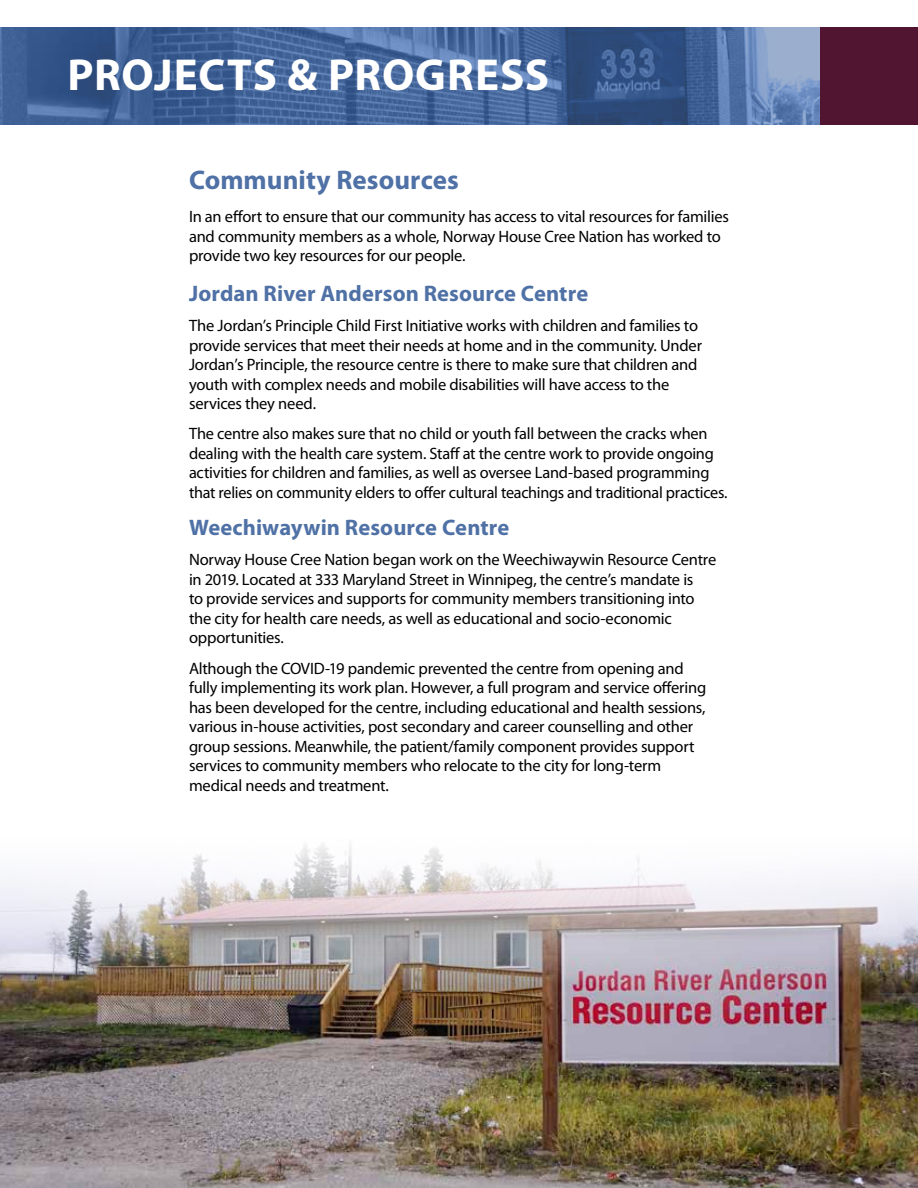
<style>
.page{position:relative;width:918px;height:1188px;background:#fff}
.page>*{position:absolute;margin:0;border:0;box-sizing:border-box;transform-origin:0 0}
.t1{font:700 45px "Myriad Pro";letter-spacing:.02em;color:#fff}
.t2{font:700 27px "Myriad Pro";color:#4f71a6}
.t3{font:700 22.5px "Myriad Pro";letter-spacing:.005em;color:#4f71a6}
.t4{font:16.5px/19.5px "Myriad Pro";letter-spacing:-.015em;color:#000}
</style>
<div class="page">
<img style="left:0;top:843px;width:918px;height:345px">
<img style="left:0;top:27px;width:820px;height:97px">
<div style="left:820px;top:27px;width:98px;height:98px;background:#511431"></div>
<h1 class="t1" style="left:68px;top:45px;width:483px">PROJECTS &amp; PROGRESS</h1>
<h2 class="t2" style="left:189px;top:162px;width:271px">Community Resources</h2>
<p class="t4" style="left:189px;top:206px;width:541px">In an effort to ensure that our community has access to vital resources for families and community members as a whole, Norway House Cree Nation has worked to provide two key resources for our people.</p>
<h3 class="t3" style="left:189px;top:278px;width:401px">Jordan River Anderson Resource Centre</h3>
<p class="t4" style="left:189px;top:316px;width:515px">The Jordan’s Principle Child First Initiative works with children and families to provide services that meet their needs at home and in the community. Under Jordan’s Principle, the resource centre is there to make sure that children and youth with complex needs and mobile disabilities will have access to the services they need.</p>
<p class="t4" style="left:189px;top:424px;width:540px">The centre also makes sure that no child or youth fall between the cracks when dealing with the health care system. Staff at the centre work to provide ongoing activities for children and families, as well as oversee Land-based programming that relies on community elders to offer cultural teachings and traditional practices.</p>
<h3 class="t3" style="left:189px;top:513px;width:322px">Weechiwaywin Resource Centre</h3>
<p class="t4" style="left:189px;top:550px;width:529px">Norway House Cree Nation began work on the Weechiwaywin Resource Centre in 2019. Located at 333 Maryland Street in Winnipeg, the centre’s mandate is<br>to provide services and supports for community members transitioning into the city for health care needs, as well as educational and socio-economic opportunities.</p>
<p class="t4" style="left:189px;top:658px;width:519px">Although the COVID-19 pandemic prevented the centre from opening and fully implementing its work plan. However, a full program and service offering has been developed for the centre, including educational and health sessions, various in-house activities, post secondary and career counselling and other group sessions. Meanwhile, the patient/family component provides support services to community members who relocate to the city for long-term medical needs and treatment.</p>
</div>
